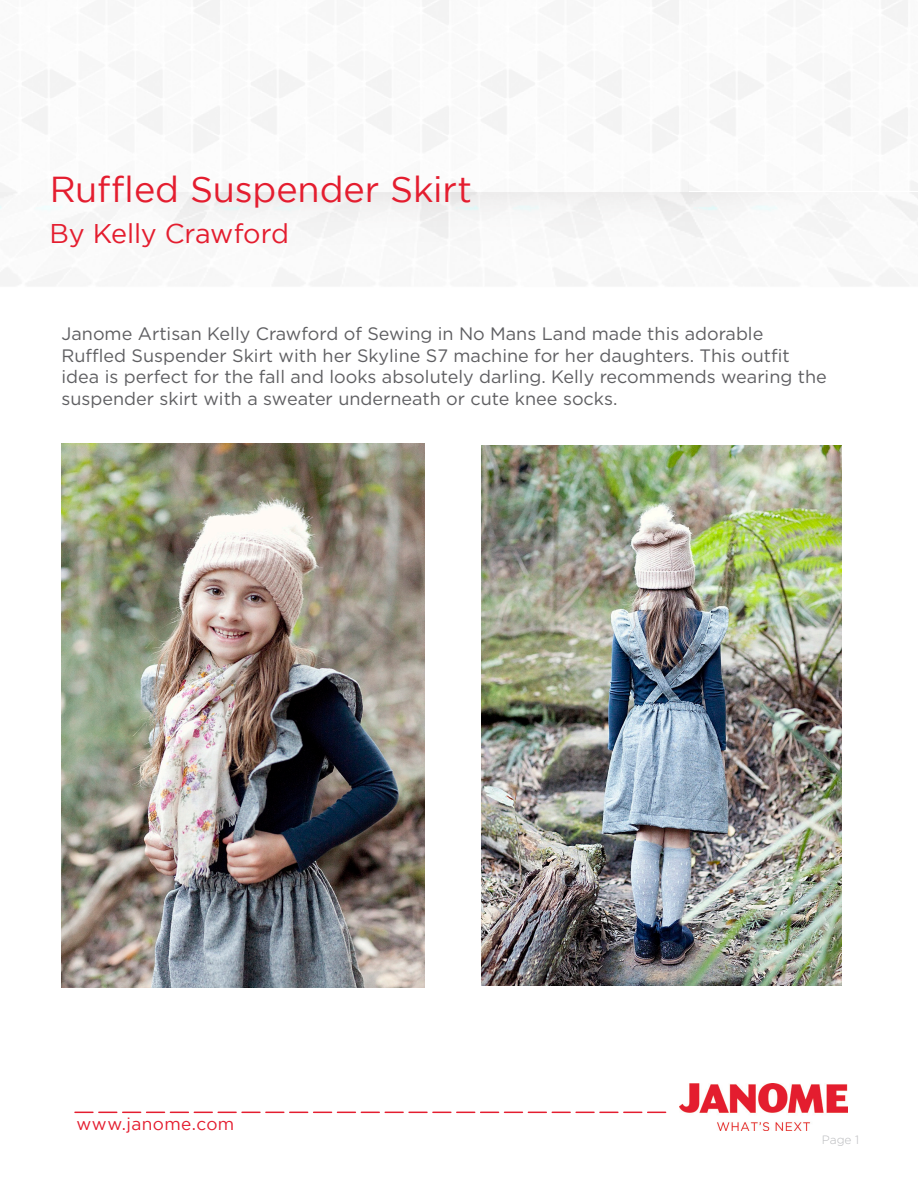
<style>
.page{position:relative;width:918px;height:1188px;background:#fff}
.page>*{position:absolute;margin:0;border:0;box-sizing:border-box;transform-origin:0 0}
.t1{font:36px "Gotham";color:#e41d2f}
.t2{font:27px "Gotham";letter-spacing:-.01em;color:#e41d2f}
.t3{font:18px/21.6px "Gotham HTF";color:#5f5f62}
.t4{font:17.25px "Gotham";letter-spacing:.025em;color:#e41d2f}
.t5{font:300 12px "Gotham HTF";color:#babbbe}
</style>
<div class="page">
<svg style="left:51px;top:192px;width:816px;height:66px"></svg>
<img style="left:680px;top:1084px;width:167px;height:46px">
<svg style="left:75px;top:1112px;width:591px;height:1px"></svg>
<img style="left:62px;top:444px;width:362px;height:543px">
<img style="left:481px;top:446px;width:361px;height:540px">
<p class="t1" style="left:50px;top:169px;width:424px">Ruffled Suspender Skirt</p>
<p class="t2" style="left:50px;top:219px;width:241px">By Kelly Crawford</p>
<p class="t3" style="left:62px;top:323px;width:767px">Janome Artisan Kelly Crawford of Sewing in No Mans Land made this adorable Ruffled Suspender Skirt with her Skyline S7 machine for her daughters. This outfit idea is perfect for the fall and looks absolutely darling. Kelly recommends wearing the suspender skirt with a sweater underneath or cute knee socks.</p>
<p class="t4" style="left:76px;top:1115px;width:159px">www.janome.com</p>
<p class="t5" style="left:822px;top:1133px;width:39px">Page 1</p>
</div>
